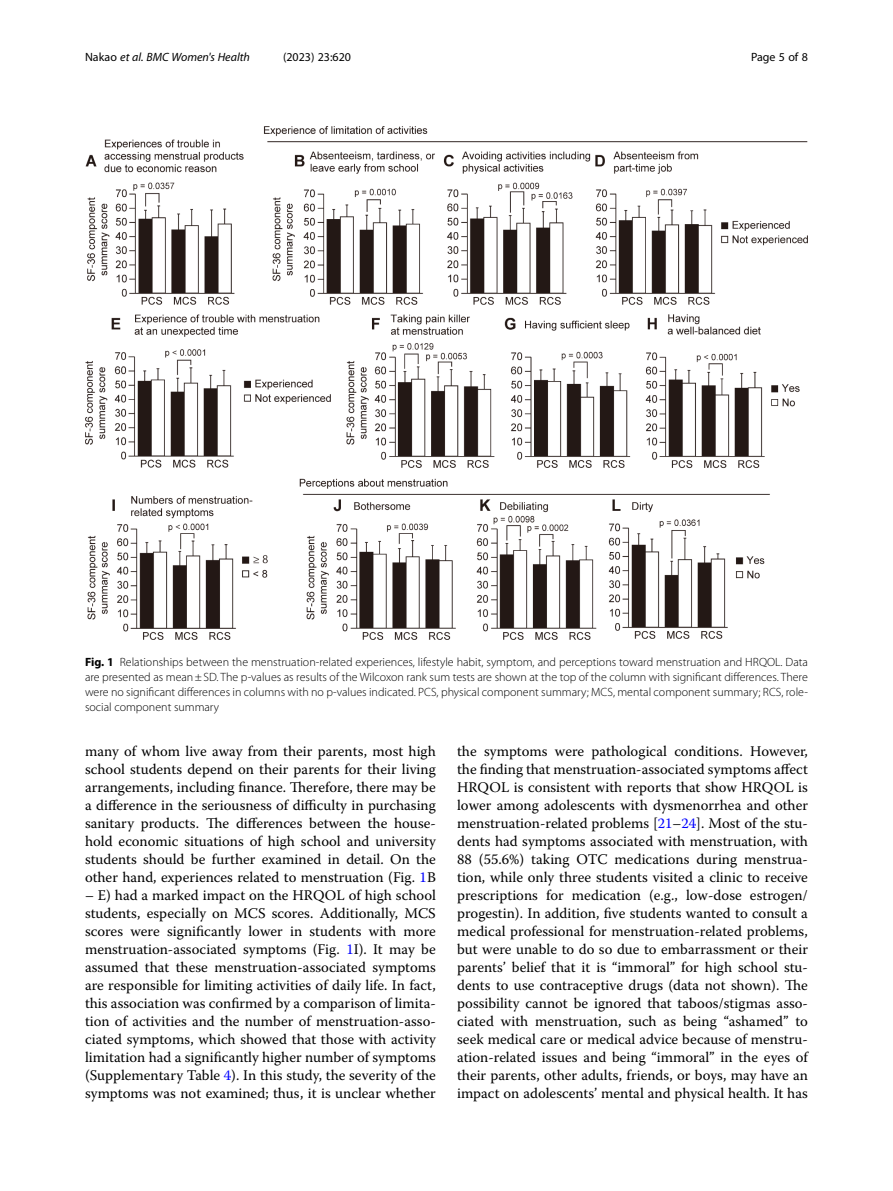
<style>
.page{position:relative;width:893px;height:1191px;background:#fff}
.page>*{position:absolute;margin:0;border:0;box-sizing:border-box;transform-origin:0 0}
.Body_Text_Indent{font:14.7px/18px "Warnock Pro";color:#000;text-align:justify}
.Figure_Caption{font:300 12px/15px "Myriad Pro";color:#000;text-align:justify}
.t1{font:italic 12px "Myriad Pro";color:#000}
.t2{font:12px "Myriad Pro";color:#000}
.s1{font-style:normal}
.s2{font-weight:700}
.s3{color:#00f}
</style>
<div class="page">
<img style="left:85px;top:126px;width:723px;height:513px">
<p class="t1" style="left:85px;top:50px;width:166px"><span class="s1">Nakao</span> et al. BMC Women's Health</p>
<p class="t2" style="left:283px;top:50px;width:70px">(2023) 23:620</p>
<p class="t2" style="left:751px;top:50px;width:58px">Page 5 of 8</p>
<p class="Figure_Caption" style="left:85px;top:655px;width:724px"><span class="s2">Fig. 1</span> Relationships between the menstruation-related experiences, lifestyle habit, symptom, and perceptions toward menstruation and HRQOL. Data are presented as mean±SD. The p-values as results of the Wilcoxon rank sum tests are shown at the top of the column with significant differences. There were no significant differences in columns with no p-values indicated. PCS, physical component summary; MCS, mental component summary; RCS, role&shy;social component summary</p>
<p class="Body_Text_Indent" style="left:85px;top:742px;width:352px">many of whom live away from their parents, most high school students depend on their parents for their living arrangements, including finance. Therefore, there may be a difference in the seriousness of difficulty in purchasing sanitary products. The differences between the house&shy;hold economic situations of high school and university students should be further examined in detail. On the other hand, experiences related to menstruation (Fig. <span class="s3">1</span>B</p>
<p class="Body_Text_Indent" style="left:85px;top:886px;width:352px">– E) had a marked impact on the HRQOL of high school students, especially on MCS scores. Additionally, MCS scores were significantly lower in students with more menstruation-associated symptoms (Fig. <span class="s3">1</span>I). It may be assumed that these menstruation-associated symptoms are responsible for limiting activities of daily life. In fact, this association was confirmed by a comparison of limita&shy;tion of activities and the number of menstruation-asso&shy;ciated symptoms, which showed that those with activity limitation had a significantly higher number of symptoms (Supplementary Table <span class="s3">4</span>). In this study, the severity of the symptoms was not examined; thus, it is unclear whether</p>
<p class="Body_Text_Indent" style="left:457px;top:742px;width:352px">the symptoms were pathological conditions. However, the finding that menstruation-associated symptoms affect HRQOL is consistent with reports that show HRQOL is lower among adolescents with dysmenorrhea and other menstruation-related problems [<span class="s3">21</span>–<span class="s3">24</span>]. Most of the stu&shy;dents had symptoms associated with menstruation, with 88 (55.6%) taking OTC medications during menstrua&shy;tion, while only three students visited a clinic to receive prescriptions for medication (e.g., low-dose estrogen/ progestin). In addition, five students wanted to consult a medical professional for menstruation-related problems, but were unable to do so due to embarrassment or their parents’ belief that it is “immoral” for high school stu&shy;dents to use contraceptive drugs (data not shown). The possibility cannot be ignored that taboos/stigmas asso&shy;ciated with menstruation, such as being “ashamed” to seek medical care or medical advice because of menstru&shy;ation-related issues and being “immoral” in the eyes of their parents, other adults, friends, or boys, may have an impact on adolescents’ mental and physical health. It has</p>
</div>
